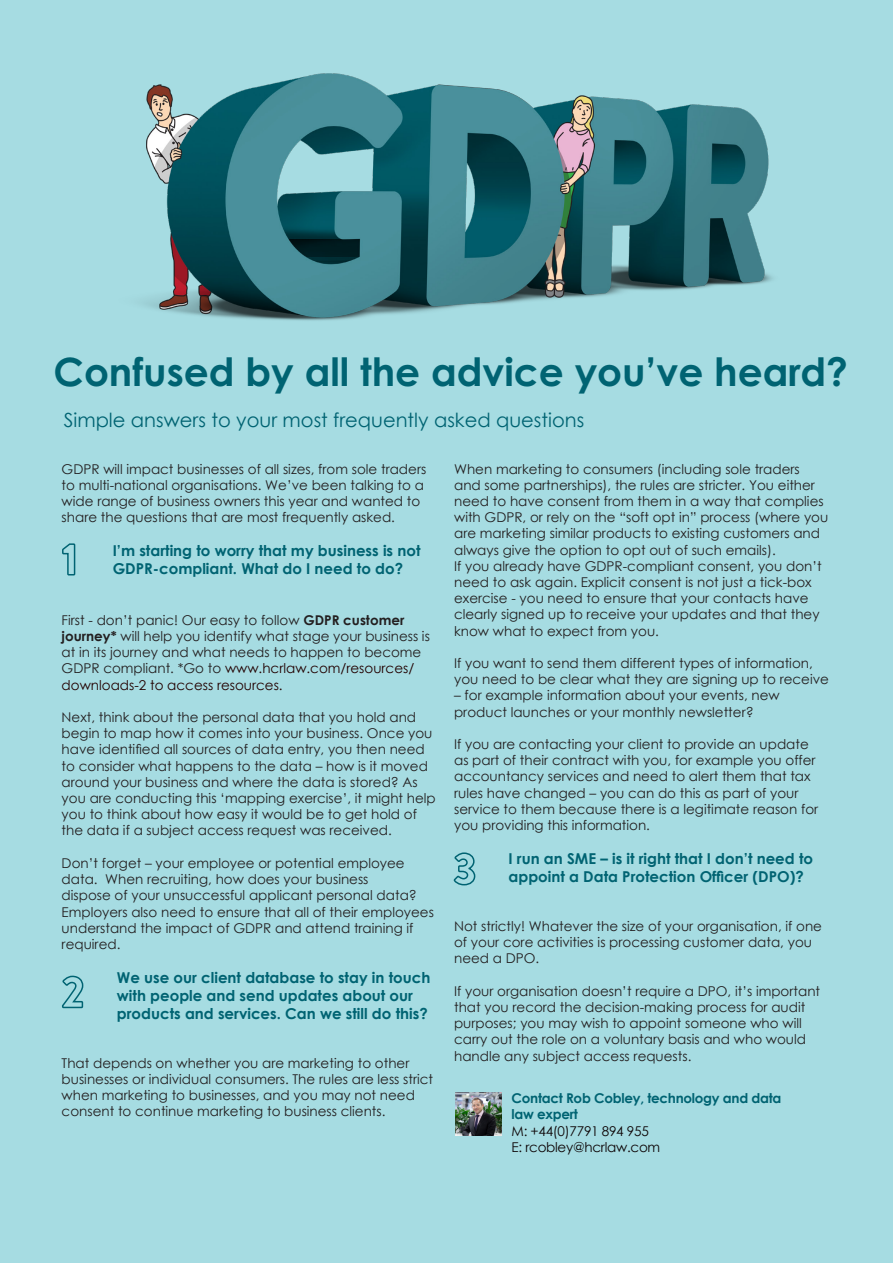
<style>
.page{position:relative;width:893px;height:1263px;background:#a6dce2}
.page>*{position:absolute;margin:0;border:0;box-sizing:border-box;transform-origin:0 0}
.t1{font:700 39px "Century Gothic Std";color:#006372}
.t2{font:19.5px "Century Gothic";color:#006372}
.t3{font:700 15px/18px "Century Gothic";color:#006372}
.t4{font:13.5px/16.2px "Century Gothic";color:#231f20}
.t5{font:700 13.5px "Century Gothic";letter-spacing:-.02em;color:#006372}
.t6{font:13.5px "Century Gothic";letter-spacing:-.02em;color:#0e0607}
.s1{font-weight:700}
.s2{color:#200}
</style>
<div class="page">
<svg style="left:62px;top:975px;width:22px;height:34px"></svg>
<svg style="left:453px;top:852px;width:23px;height:34px"></svg>
<svg style="left:62px;top:543px;width:14px;height:33px"></svg>
<img style="left:144px;top:73px;width:629px;height:248px">
<img style="left:456px;top:1093px;width:46px;height:43px">
<p class="t1" style="left:54px;top:347px;width:796px">Confused by all the advice you’ve heard?</p>
<p class="t2" style="left:64px;top:406px;width:522px">Simple answers to your most frequently asked questions</p>
<p class="t4" style="left:62px;top:460px;width:366px">GDPR will impact businesses of all sizes, from sole traders to multi-national organisations. We’ve been talking to a wide range of business owners this year and wanted to share the questions that are most frequently asked.</p>
<p class="t3" style="left:113px;top:541px;width:309px">I’m starting to worry that my business is not<br>GDPR-compliant. What do I need to do?</p>
<p class="t4" style="left:62px;top:612px;width:370px">First - don’t panic! Our easy to follow <span class="s1">GDPR customer journey*</span> will help you identify what stage your business is at in its journey and what needs to happen to become GDPR compliant. *Go to <span class="s2">www.hcrlaw.com/resources/ downloads-2 to access resources.</span></p>
<p class="t4" style="left:62px;top:709px;width:376px">Next, think about the personal data that you hold and begin to map how it comes into your business. Once you have identified all sources of data entry, you then need to consider what happens to the data – how is it moved around your business and where the data is stored? As you are conducting this ‘mapping exercise’, it might help you to think about how easy it would be to get hold of the data if a subject access request was received.</p>
<p class="t4" style="left:62px;top:855px;width:374px">Don’t forget – your employee or potential employee data. When recruiting, how does your business<br>dispose of your unsuccessful applicant personal data?<br>Employers also need to ensure that all of their employees understand the impact of GDPR and attend training if required.</p>
<p class="t3" style="left:117px;top:968px;width:315px">We use our client database to stay in touch with people and send updates about our products and services. Can we still do this?</p>
<p class="t4" style="left:62px;top:1054px;width:373px">That depends on whether you are marketing to other businesses or individual consumers. The rules are less strict when marketing to businesses, and you may not need consent to continue marketing to business clients.</p>
<p class="t4" style="left:454px;top:460px;width:376px">When marketing to consumers (including sole traders and some partnerships), the rules are stricter. You either need to have consent from them in a way that complies with GDPR, or rely on the “soft opt in” process (where you are marketing similar products to existing customers and always give the option to opt out of such emails).</p>
<p class="t4" style="left:454px;top:558px;width:369px">If you already have GDPR-compliant consent, you don’t need to ask again. Explicit consent is not just a tick-box exercise - you need to ensure that your contacts have clearly signed up to receive your updates and that they know what to expect from you.</p>
<p class="t4" style="left:454px;top:655px;width:376px">If you want to send them different types of information, you need to be clear what they are signing up to receive</p>
<p class="t4" style="left:454px;top:687px;width:327px">– for example information about your events, new product launches or your monthly newsletter?</p>
<p class="t4" style="left:454px;top:736px;width:366px">If you are contacting your client to provide an update as part of their contract with you, for example you offer accountancy services and need to alert them that tax rules have changed – you can do this as part of your service to them because there is a legitimate reason for you providing this information.</p>
<p class="t3" style="left:509px;top:849px;width:306px">I run an SME – is it right that I don’t need to appoint a Data Protection Officer (DPO)?</p>
<p class="t4" style="left:454px;top:918px;width:369px">Not strictly! Whatever the size of your organisation, if one of your core activities is processing customer data, you need a DPO.</p>
<p class="t4" style="left:454px;top:982px;width:368px">If your organisation doesn’t require a DPO, it’s important that you record the decision-making process for audit purposes; you may wish to appoint someone who will carry out the role on a voluntary basis and who would handle any subject access requests.</p>
<p class="t5" style="left:511px;top:1088px;width:271px">Contact Rob Cobley, technology and data</p>
<p class="t5" style="left:511px;top:1104px;width:68px">law expert</p>
<p class="t6" style="left:511px;top:1121px;width:139px">M: +44(0)7791 894 955</p>
<p class="t6" style="left:511px;top:1138px;width:150px">E: rcobley@hcrlaw.com</p>
</div>
